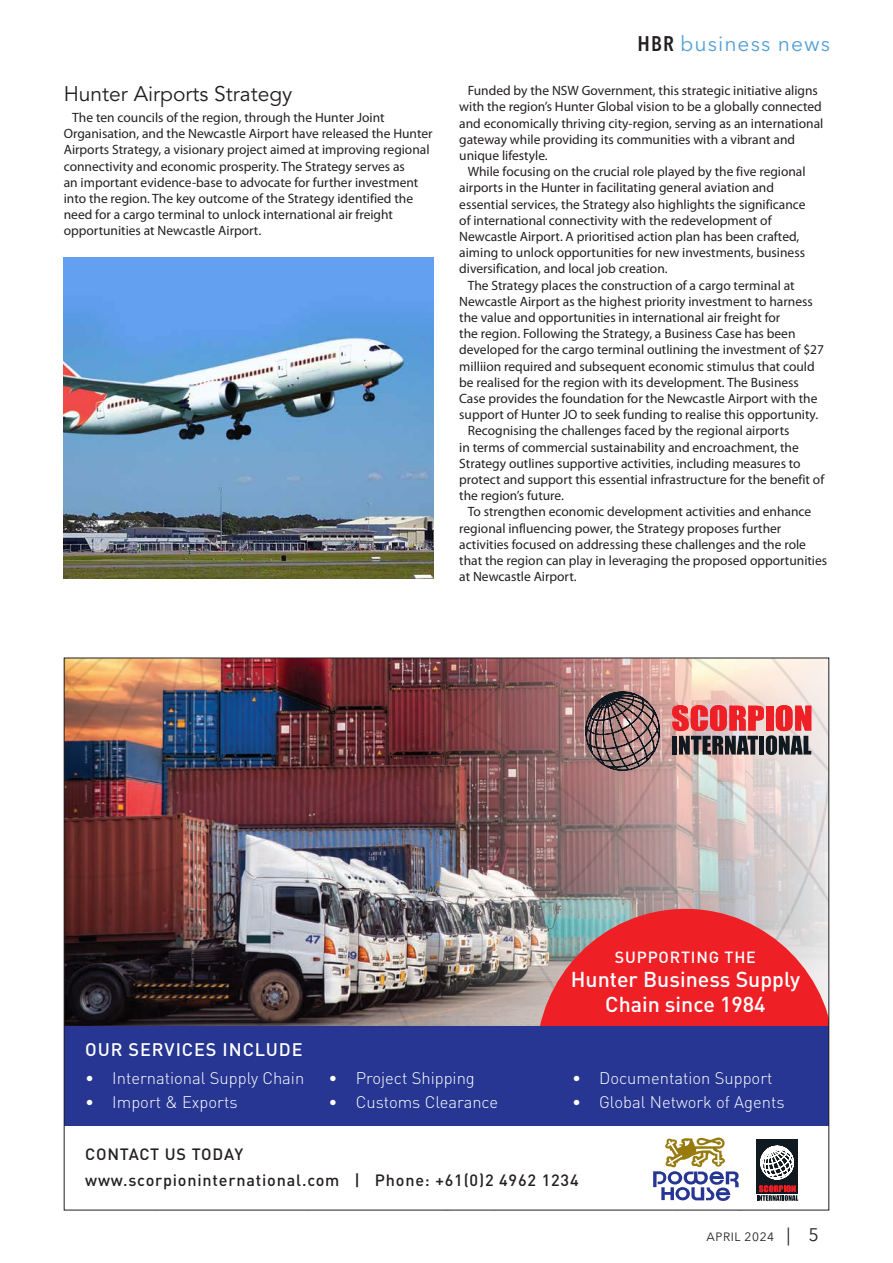
<style>
.page{position:relative;width:893px;height:1263px;background:#fff}
.page>*{position:absolute;margin:0;border:0;box-sizing:border-box;transform-origin:0 0}
.t1{font:500 21.3px/25.3px "DINOT";color:#fff;text-align:center}
.t2{font:21px "Avenir LT Pro";color:#231f20}
.t3{font:21px "Avenir Next LT Pro";letter-spacing:.05em;color:#52a0d4}
.t4{font:500 18px "DINOT";letter-spacing:.05em;color:#fff}
.t5{font:300 16.5px "DINOT";color:#fff}
.t6{font:500 16.2px/25.7px "DINOT";letter-spacing:.05em;color:#231f20}
.t7{font:500 16.05px "DINOT";letter-spacing:.05em;color:#fff}
.t8{font:13.5px/16.2px "Myriad Pro";color:#231f20}
.t9{font:12px "Avenir Next LT Pro";letter-spacing:.05em;color:#231f20}
.s1{font-weight:600;font-stretch:condensed;color:#231f20}
.s2{font-size:18px}
</style>
<div class="page">
<img style="left:66px;top:660px;width:761px;height:366px">
<svg style="left:536px;top:909px;width:291px;height:117px;fill:#ee2026"></svg>
<div style="left:64px;top:1026px;width:765px;height:99px;background:#263692"></div>
<svg style="left:672px;top:705px;width:139px;height:50px"></svg>
<svg style="left:585px;top:691px;width:75px;height:79px"></svg>
<svg style="left:653px;top:1137px;width:86px;height:64px"></svg>
<div style="left:757px;top:1139px;width:41px;height:55px;background:#0f191f"></div>
<svg style="left:757px;top:1185px;width:41px;height:16px"></svg>
<svg style="left:760px;top:1145px;width:34px;height:34px"></svg>
<img style="left:64px;top:257px;width:370px;height:321px">
<p class="t2" style="left:64px;top:81px;width:230px">Hunter Airports Strategy</p>
<p class="t8" style="left:64px;top:109px;width:370px;text-indent:9px">The ten councils of the region, through the Hunter Joint Organisation, and the Newcastle Airport have released the Hunter Airports Strategy, a visionary project aimed at improving regional connectivity and economic prosperity. The Strategy serves as<br>an important evidence-base to advocate for further investment into the region. The key outcome of the Strategy identified the need for a cargo terminal to unlock international air freight opportunities at Newcastle Airport.</p>
<h2 class="t3" style="left:638px;top:31px;width:194px"><span class="s1">HBR</span> business news</h2>
<p class="t8" style="left:459px;top:82px;width:366px;text-indent:9px">Funded by the NSW Government, this strategic initiative aligns with the region’s Hunter Global vision to be a globally connected and economically thriving city-region, serving as an international gateway while providing its communities with a vibrant and unique lifestyle.</p>
<p class="t8" style="left:459px;top:163px;width:348px;text-indent:9px">While focusing on the crucial role played by the five regional airports in the Hunter in facilitating general aviation and essential services, the Strategy also highlights the significance of international connectivity with the redevelopment of Newcastle Airport. A prioritised action plan has been crafted, aiming to unlock opportunities for new investments, business diversification, and local job creation.</p>
<p class="t8" style="left:459px;top:277px;width:366px;text-indent:9px">The Strategy places the construction of a cargo terminal at Newcastle Airport as the highest priority investment to harness the value and opportunities in international air freight for<br>the region. Following the Strategy, a Business Case has been developed for the cargo terminal outlining the investment of $27 milliion required and subsequent economic stimulus that could be realised for the region with its development. The Business Case provides the foundation for the Newcastle Airport with the support of Hunter JO to seek funding to realise this opportunity.</p>
<p class="t8" style="left:459px;top:423px;width:367px;text-indent:9px">Recognising the challenges faced by the regional airports<br>in terms of commercial sustainability and encroachment, the Strategy outlines supportive activities, including measures to protect and support this essential infrastructure for the benefit of the region’s future.</p>
<p class="t8" style="left:459px;top:504px;width:369px;text-indent:9px">To strengthen economic development activities and enhance regional influencing power, the Strategy proposes further activities focused on addressing these challenges and the role that the region can play in leveraging the proposed opportunities at Newcastle Airport.</p>
<p class="t4" style="left:85px;top:1037px;width:219px">OUR SERVICES INCLUDE</p>
<p class="t7" style="left:615px;top:946px;width:142px">SUPPORTING THE</p>
<p class="t1" style="left:571px;top:966px;width:231px">Hunter Business Supply<br>Chain since 1984</p>
<p class="t5" style="left:85px;top:1067px;width:221px">• International Supply Chain</p>
<p class="t5" style="left:85px;top:1091px;width:154px">• Import &amp; Exports</p>
<p class="t5" style="left:329px;top:1067px;width:148px">• Project Shipping</p>
<p class="t5" style="left:329px;top:1091px;width:171px">• Customs Clearance</p>
<p class="t5" style="left:572px;top:1067px;width:202px">• Documentation Support</p>
<p class="t5" style="left:572px;top:1091px;width:214px">• Global Network of Agents</p>
<p class="t6" style="left:85px;top:1141px;width:495px">CONTACT US TODAY<br>www.scorpioninternational.com | Phone: +61(0)2 4962 1234</p>
<p class="t9" style="left:706px;top:1230px;width:114px">APRIL 2024 <span class="s2">| 5</span></p>
</div>
